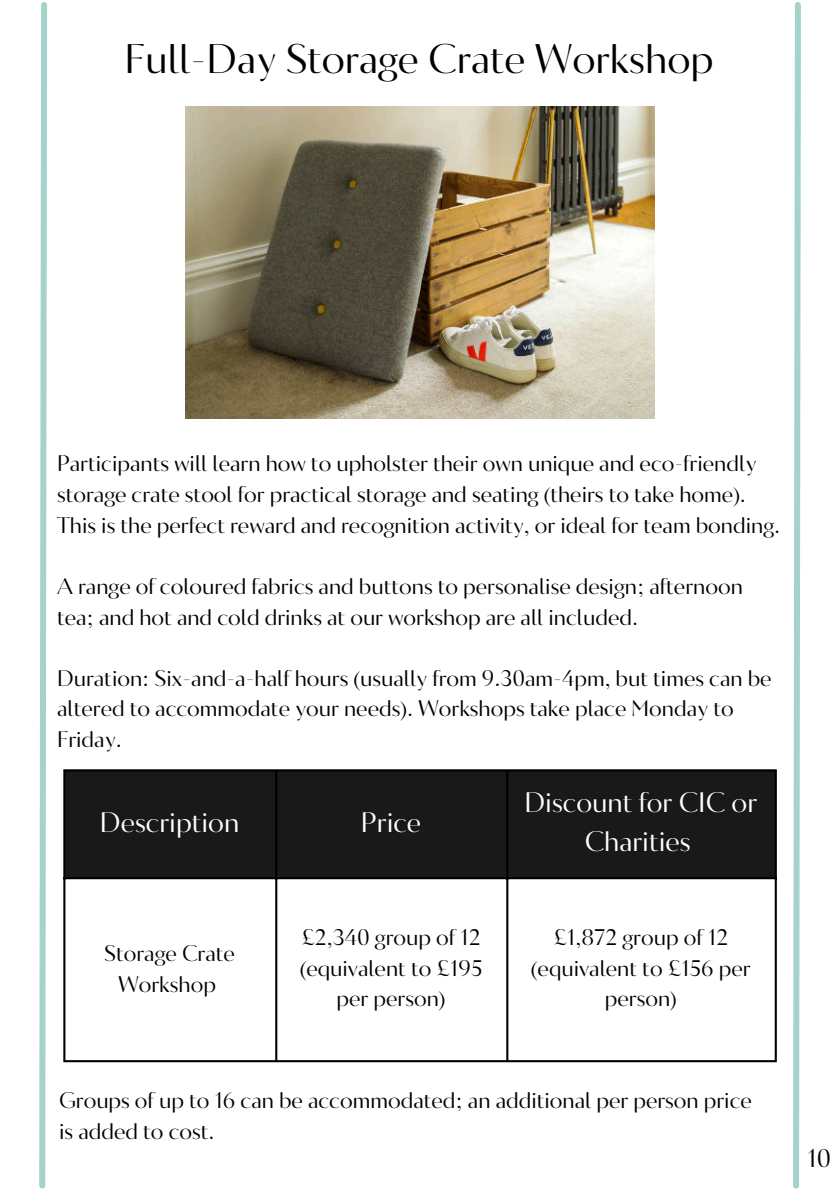
<style>
.page{position:relative;width:839px;height:1191px;background:#fff}
.page>*{position:absolute;margin:0;border:0;box-sizing:border-box;transform-origin:0 0}
.t1{font:41.2px "Circe Contrast";color:#000}
.t2{font:28.2px/39.2px "Circe Contrast";color:#fff;text-align:center}
.t3{font:25.4px "Circe Contrast";color:#000}
.t4{font:22.6px/30.6px "Circe Contrast";color:#000}
</style>
<div class="page">
<svg style="left:39px;top:2px;width:8px;height:1187px"></svg>
<svg style="left:793px;top:2px;width:8px;height:1187px"></svg>
<img style="left:186px;top:106px;width:468px;height:312px">
<div style="left:65px;top:771px;width:709px;height:106px;background:#191919"></div>
<hr style="left:63px;top:771px;width:2px;height:289px;background:#000">
<hr style="left:275px;top:771px;width:2px;height:289px;background:#000">
<hr style="left:506px;top:771px;width:2px;height:289px;background:#000">
<hr style="left:774px;top:771px;width:2px;height:289px;background:#000">
<hr style="left:63px;top:769px;width:713px;height:2px;background:#000">
<hr style="left:63px;top:877px;width:713px;height:2px;background:#000">
<hr style="left:63px;top:1060px;width:713px;height:2px;background:#000">
<h1 class="t1" style="left:125px;top:35px;width:590px">Full-Day Storage Crate Workshop</h1>
<p class="t4" style="left:57px;top:449px;width:724px">Participants will learn how to upholster their own unique and eco-friendly storage crate stool for practical storage and seating (theirs to take home).<br>This is the perfect reward and recognition activity, or ideal for team bonding.</p>
<p class="t4" style="left:57px;top:572px;width:687px">A range of coloured fabrics and buttons to personalise design; afternoon tea; and hot and cold drinks at our workshop are all included.</p>
<p class="t4" style="left:57px;top:664px;width:716px">Duration: Six-and-a-half hours (usually from 9.30am-4pm, but times can be altered to accommodate your needs). Workshops take place Monday to<br>Friday.</p>
<p class="t2" style="left:100px;top:804px;width:141px">Description</p>
<p class="t2" style="left:361px;top:804px;width:62px">Price</p>
<p class="t2" style="left:524px;top:784px;width:234px">Discount for CIC or<br>Charities</p>
<p class="t4" style="left:104px;top:939px;width:132px;text-align:center">Storage Crate<br>Workshop</p>
<p class="t4" style="left:300px;top:923px;width:184px;text-align:center">£2,340 group of 12 (equivalent to £195 per person)</p>
<p class="t4" style="left:531px;top:923px;width:221px;text-align:center">£1,872 group of 12 (equivalent to £156 per person)</p>
<p class="t4" style="left:59px;top:1086px;width:694px">Groups of up to 16 can be accommodated; an additional per person price is added to cost.</p>
<p class="t3" style="left:807px;top:1143px;width:25px">10</p>
</div>
